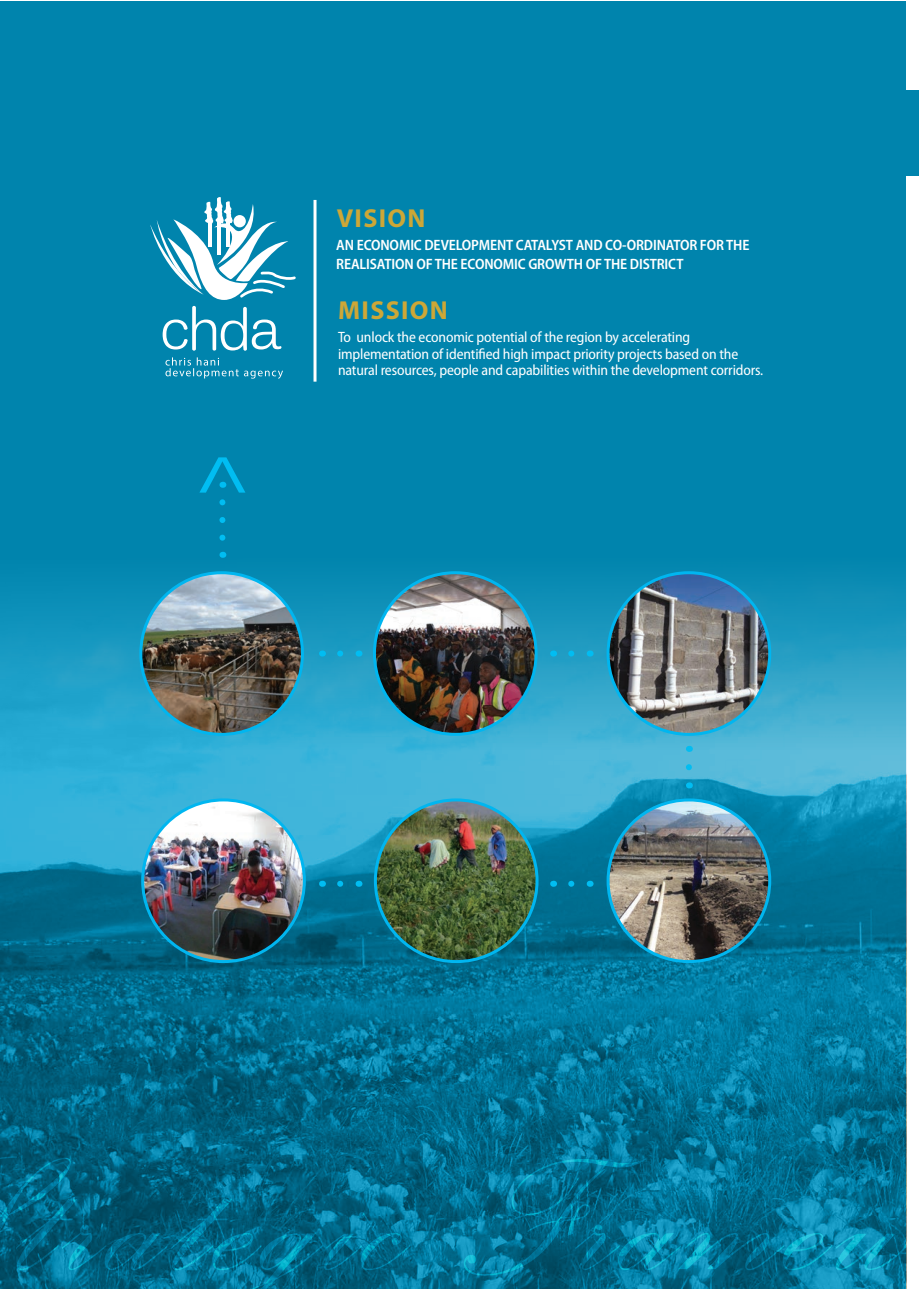
<style>
.page{position:relative;width:919px;height:1289px;background:#fff}
.page>*{position:absolute;margin:0;border:0;box-sizing:border-box;transform-origin:0 0}
.t1{font:700 26.1px "Myriad Pro";letter-spacing:.05em;color:#cda737}
.t2{font:semi-condensed 15px/16.5px "Myriad Pro";letter-spacing:-.01em;color:#fff}
.t3{font:600 semi-condensed 15px/19.5px "Myriad Pro";letter-spacing:-.01em;color:#fff}
</style>
<div class="page">
<div style="left:1px;top:1px;width:905px;height:1287px;background:#0084ad"></div>
<img style="left:0;top:461px;width:906px;height:695px">
<img style="left:141px;top:572px;width:161px;height:162px;border-radius:81px">
<div style="left:139px;top:571px;width:165px;height:164px;border:3px solid #00b6f0;border-radius:50%"></div>
<img style="left:374px;top:572px;width:162px;height:162px;border-radius:81px">
<div style="left:373px;top:571px;width:164px;height:164px;border:3px solid #00b6f0;border-radius:50%"></div>
<img style="left:608px;top:572px;width:161px;height:162px;border-radius:81px">
<div style="left:606px;top:571px;width:165px;height:164px;border:3px solid #00b6f0;border-radius:50%"></div>
<img style="left:143px;top:800px;width:161px;height:161px;border-radius:81px">
<div style="left:141px;top:798px;width:165px;height:165px;border:3px solid #00b6f0;border-radius:50%"></div>
<img style="left:375px;top:800px;width:162px;height:161px;border-radius:81px">
<div style="left:374px;top:798px;width:164px;height:165px;border:3px solid #00b6f0;border-radius:50%"></div>
<img style="left:608px;top:800px;width:161px;height:161px;border-radius:81px">
<div style="left:606px;top:798px;width:165px;height:165px;border:3px solid #00b6f0;border-radius:50%"></div>
<svg style="left:165px;top:357px;width:118px;height:22px"></svg>
<svg style="left:150px;top:197px;width:146px;height:154px"></svg>
<hr style="left:313px;top:200px;width:3px;height:181px;background:#fff">
<svg style="left:0;top:1156px;width:907px;height:132px"></svg>
<svg style="left:219px;top:502px;width:6px;height:44px"></svg>
<svg style="left:199px;top:457px;width:46px;height:35px"></svg>
<svg style="left:331px;top:650px;width:9px;height:6px"></svg>
<svg style="left:331px;top:880px;width:9px;height:6px"></svg>
<svg style="left:562px;top:650px;width:9px;height:6px"></svg>
<svg style="left:562px;top:880px;width:9px;height:6px"></svg>
<svg style="left:685px;top:767px;width:6px;height:9px"></svg>
<h1 class="t1" style="left:337px;top:201px;width:90px">VISION</h1>
<p class="t3" style="left:336px;top:235px;width:414px">AN ECONOMIC DEVELOPMENT CATALYST AND CO-ORDINATOR FOR THE<br>REALISATION OF THE ECONOMIC GROWTH OF THE DISTRICT</p>
<h1 class="t1" style="left:338px;top:293px;width:111px">MISSION</h1>
<p class="t2" style="left:338px;top:329px;width:427px">To unlock the economic potential of the region by accelerating implementation of identified high impact priority projects based on the natural resources, people and capabilities within the development corridors.</p>
</div>
